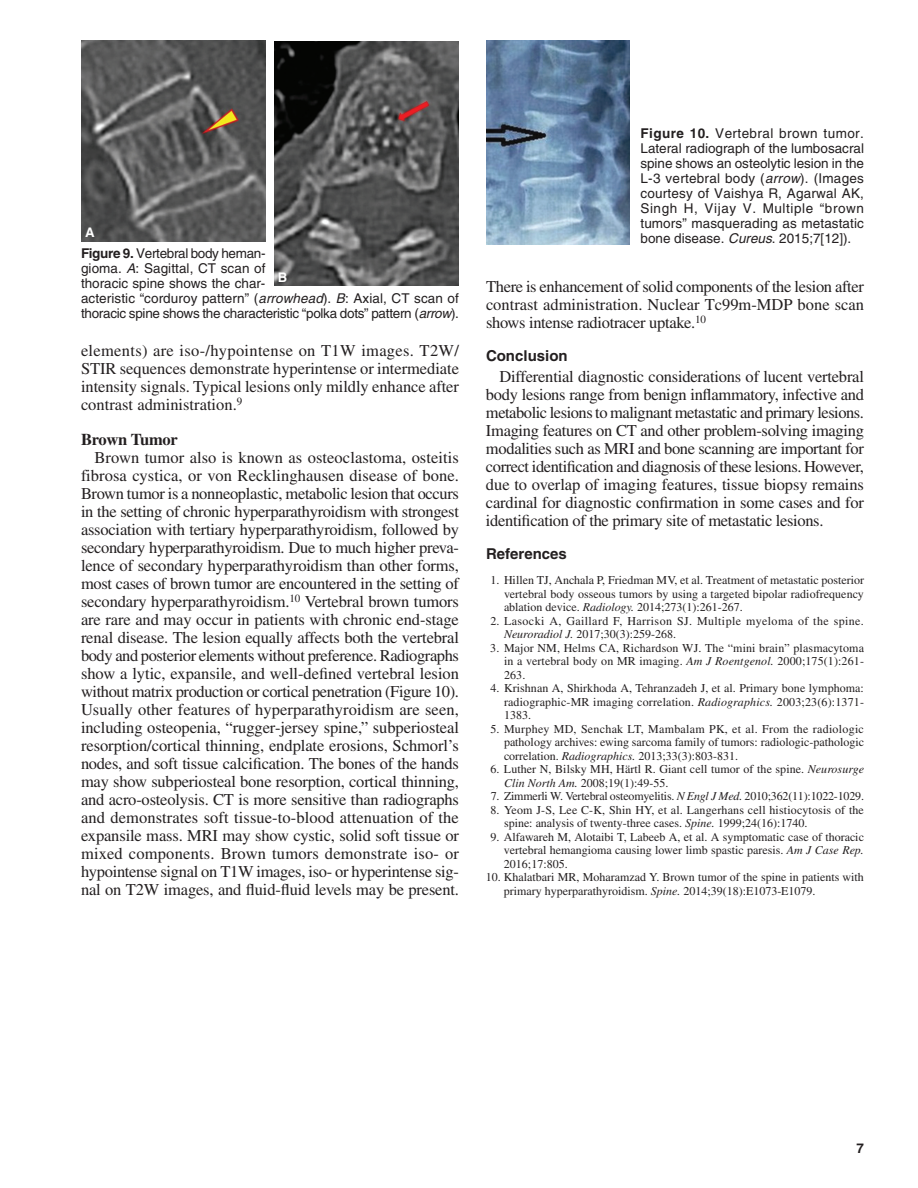
<style>
.page{position:relative;width:918px;height:1188px;background:#fff}
.page>*{position:absolute;margin:0;border:0;box-sizing:border-box;transform-origin:0 0}
.t1{font:16.5px/18px "Times";letter-spacing:-.01em;color:#231f20;text-align:justify}
.t2{font:700 16.5px "Times";letter-spacing:-.015em;color:#231f20}
.t3{font:700 15px "Helvetica";color:#231f20}
.t4{font:13.5px/15px "Helvetica";color:#231f20;text-align:justify}
.t5{font:700 13.5px "Helvetica";color:#231f20}
.t6{font:700 13.2px "Helvetica";color:#fff}
.t7{font:12px/13.5px "Times";color:#231f20;text-align:justify}
.t8{font:12px/13.5px "Times";letter-spacing:.03em;color:#231f20}
.s1{font-weight:700}
.s2{font-style:italic}
</style>
<div class="page">
<img style="left:486px;top:40px;width:144px;height:205px">
<img style="left:81px;top:40px;width:185px;height:202px">
<img style="left:274px;top:41px;width:185px;height:244px">
<p class="t6" style="left:85px;top:225px;width:11px">A</p>
<p class="t4" style="left:81px;top:247px;width:379px;text-align:left"><span class="s1">Figure 9.</span> Vertebral body heman-<br>gioma. <span class="s2">A</span>: Sagittal, CT scan of<br>thoracic spine shows the char-<br>acteristic “corduroy pattern” (<span class="s2">arrowhead</span>). <span class="s2">B</span>: Axial, CT scan of thoracic spine shows the characteristic “polka dots” pattern (<span class="s2">arrow</span>).</p>
<p class="t6" style="left:278px;top:270px;width:11px">B</p>
<p class="t1" style="left:81px;top:344px;width:380px">elements) are iso-/hypointense on T1W images. T2W/ STIR sequences demonstrate hyperintense or intermediate intensity signals. Typical lesions only mildly enhance after contrast administration.<sup>9</sup></p>
<p class="t2" style="left:81px;top:433px;width:98px">Brown Tumor</p>
<p class="t1" style="left:81px;top:450px;width:380px;text-indent:14px">Brown tumor also is known as osteoclastoma, osteitis fibrosa cystica, or von Recklinghausen disease of bone.<br>Brown tumor is a nonneoplastic, metabolic lesion that occurs in the setting of chronic hyperparathyroidism with strongest association with tertiary hyperparathyroidism, followed by secondary hyperparathyroidism. Due to much higher preva&shy;lence of secondary hyperparathyroidism than other forms, most cases of brown tumor are encountered in the setting of secondary hyperparathyroidism.<sup>10</sup> Vertebral brown tumors are rare and may occur in patients with chronic end-stage renal disease. The lesion equally affects both the vertebral body and posterior elements without preference. Radiographs show a lytic, expansile, and well-defined vertebral lesion without matrix production or cortical penetration (Figure 10).<br>Usually other features of hyperparathyroidism are seen, including osteopenia, “rugger-jersey spine,” subperiosteal resorption/cortical thinning, endplate erosions, Schmorl’s nodes, and soft tissue calcification. The bones of the hands may show subperiosteal bone resorption, cortical thinning, and acro-osteolysis. CT is more sensitive than radiographs and demonstrates soft tissue-to-blood attenuation of the expansile mass. MRI may show cystic, solid soft tissue or mixed components. Brown tumors demonstrate iso- or hypointense signal on T1W images, iso- or hyperintense sig&shy;nal on T2W images, and fluid-fluid levels may be present.</p>
<p class="t4" style="left:640px;top:127px;width:225px"><span class="s1">Figure 10.</span> Vertebral brown tumor.<br>Lateral radiograph of the lumbosacral spine shows an osteolytic lesion in the L-3 vertebral body (<span class="s2">arrow</span>). (Images courtesy of Vaishya R, Agarwal AK, Singh H, Vijay V. Multiple “brown tumors” masquerading as metastatic bone disease. <span class="s2">Cureus</span>. 2015;7[12]).</p>
<p class="t1" style="left:486px;top:279px;width:379px">There is enhancement of solid components of the lesion after contrast administration. Nuclear Tc99m-MDP bone scan shows intense radiotracer uptake.<sup>10</sup></p>
<p class="t3" style="left:486px;top:350px;width:83px">Conclusion</p>
<p class="t1" style="left:486px;top:369px;width:380px;text-indent:14px">Differential diagnostic considerations of lucent vertebral body lesions range from benign inflammatory, infective and metabolic lesions to malignant metastatic and primary lesions.<br>Imaging features on CT and other problem-solving imaging modalities such as MRI and bone scanning are important for correct identification and diagnosis of these lesions. However, due to overlap of imaging features, tissue biopsy remains cardinal for diagnostic confirmation in some cases and for identification of the primary site of metastatic lesions.</p>
<p class="t3" style="left:486px;top:548px;width:82px">References</p>
<p class="t7" style="left:504px;top:575px;width:362px;text-indent:-14px">1. Hillen TJ, Anchala P, Friedman MV, et al. Treatment of metastatic posterior vertebral body osseous tumors by using a targeted bipolar radiofrequency ablation device. <span class="s2">Radiology.</span> 2014;273(1):261-267.</p>
<p class="t8" style="left:504px;top:615px;width:361px;text-indent:-13px">2. Lasocki A, Gaillard F, Harrison SJ. Multiple myeloma of the spine.<br><span class="s2">Neuroradiol J.</span> 2017;30(3):259-268.</p>
<p class="t7" style="left:504px;top:642px;width:362px;text-indent:-14px">3. Major NM, Helms CA, Richardson WJ. The “mini brain” plasmacytoma in a vertebral body on MR imaging. <span class="s2">Am J Roentgenol.</span> 2000;175(1):261- 263.</p>
<p class="t7" style="left:504px;top:683px;width:361px;text-indent:-14px">4. Krishnan A, Shirkhoda A, Tehranzadeh J, et al. Primary bone lymphoma: radiographic-MR imaging correlation. <span class="s2">Radiographics.</span> 2003;23(6):1371- 1383.</p>
<p class="t7" style="left:504px;top:723px;width:362px;text-indent:-14px">5. Murphey MD, Senchak LT, Mambalam PK, et al. From the radiologic pathology archives: ewing sarcoma family of tumors: radiologic-pathologic correlation. <span class="s2">Radiographics.</span> 2013;33(3):803-831.</p>
<p class="t7" style="left:504px;top:764px;width:361px;text-indent:-14px">6. Luther N, Bilsky MH, Härtl R. Giant cell tumor of the spine. <span class="s2">Neurosurge<br>Clin North Am.</span> 2008;19(1):49-55.</p>
<p class="t7" style="left:491px;top:791px;width:375px">7. Zimmerli W. Vertebral osteomyelitis. <span class="s2">N Engl J Med.</span> 2010;362(11):1022-1029.</p>
<p class="t7" style="left:504px;top:804px;width:361px;text-indent:-14px">8. Yeom J-S, Lee C-K, Shin HY, et al. Langerhans cell histiocytosis of the spine: analysis of twenty-three cases. <span class="s2">Spine.</span> 1999;24(16):1740.</p>
<p class="t7" style="left:504px;top:831px;width:361px;text-indent:-14px">9. Alfawareh M, Alotaibi T, Labeeb A, et al. A symptomatic case of thoracic vertebral hemangioma causing lower limb spastic paresis. <span class="s2">Am J Case Rep.<br></span>2016;17:805.</p>
<p class="t7" style="left:504px;top:872px;width:361px;text-indent:-18px">10. Khalatbari MR, Moharamzad Y. Brown tumor of the spine in patients with primary hyperparathyroidism. <span class="s2">Spine.</span> 2014;39(18):E1073-E1079.</p>
<p class="t5" style="left:856px;top:1143px;width:9px">7</p>
</div>
